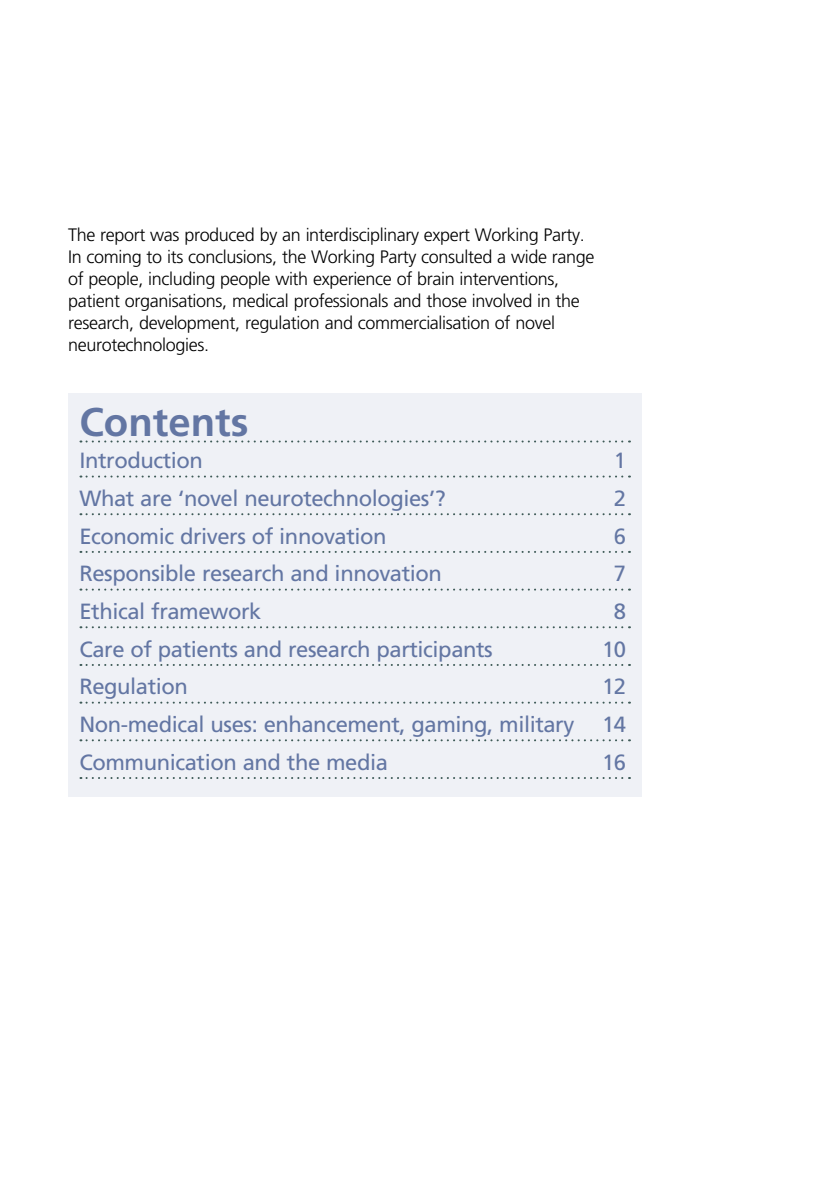
<style>
.page{position:relative;width:840px;height:1191px;background:#fff}
.page>*{position:absolute;margin:0;border:0;box-sizing:border-box;transform-origin:0 0}
.t1{font:700 40px "Frutiger";color:#6376a3}
.t2{font:22px "Frutiger";letter-spacing:-.02em;color:#6376a3}
.t3{font:300 18px/22px "Frutiger";letter-spacing:-.02em;color:#000}
</style>
<div class="page">
<div style="left:68px;top:394px;width:573px;height:403px;background:#eff1f6"></div>
<svg style="left:80px;top:440px;width:549px;height:2px"></svg>
<svg style="left:80px;top:475px;width:549px;height:2px"></svg>
<svg style="left:80px;top:513px;width:549px;height:2px"></svg>
<svg style="left:80px;top:551px;width:549px;height:2px"></svg>
<svg style="left:80px;top:588px;width:549px;height:2px"></svg>
<svg style="left:80px;top:626px;width:549px;height:2px"></svg>
<svg style="left:80px;top:664px;width:549px;height:2px"></svg>
<svg style="left:80px;top:701px;width:549px;height:2px"></svg>
<svg style="left:80px;top:739px;width:549px;height:2px"></svg>
<svg style="left:80px;top:777px;width:549px;height:2px"></svg>
<p class="t3" style="left:68px;top:224px;width:527px">The report was produced by an interdisciplinary expert Working Party.<br>In coming to its conclusions, the Working Party consulted a wide range of people, including people with experience of brain interventions, patient organisations, medical professionals and those involved in the research, development, regulation and commercialisation of novel neurotechnologies.</p>
<h1 class="t1" style="left:79px;top:399px;width:170px">Contents</h1>
<p class="t2" style="left:79px;top:447px;width:125px">Introduction</p>
<p class="t2" style="left:613px;top:447px;width:14px">1</p>
<p class="t2" style="left:79px;top:485px;width:367px">What are ‘novel neurotechnologies’?</p>
<p class="t2" style="left:613px;top:485px;width:14px">2</p>
<p class="t2" style="left:79px;top:523px;width:308px">Economic drivers of innovation</p>
<p class="t2" style="left:613px;top:523px;width:14px">6</p>
<p class="t2" style="left:79px;top:560px;width:364px">Responsible research and innovation</p>
<p class="t2" style="left:613px;top:560px;width:14px">7</p>
<p class="t2" style="left:79px;top:598px;width:183px">Ethical framework</p>
<p class="t2" style="left:613px;top:598px;width:14px">8</p>
<p class="t2" style="left:79px;top:636px;width:414px">Care of patients and research participants</p>
<p class="t2" style="left:601px;top:636px;width:26px">10</p>
<p class="t2" style="left:79px;top:673px;width:110px">Regulation</p>
<p class="t2" style="left:601px;top:673px;width:26px">12</p>
<p class="t2" style="left:79px;top:711px;width:496px">Non-medical uses: enhancement, gaming, military</p>
<p class="t2" style="left:601px;top:711px;width:26px">14</p>
<p class="t2" style="left:79px;top:749px;width:310px">Communication and the media</p>
<p class="t2" style="left:601px;top:749px;width:26px">16</p>
</div>
